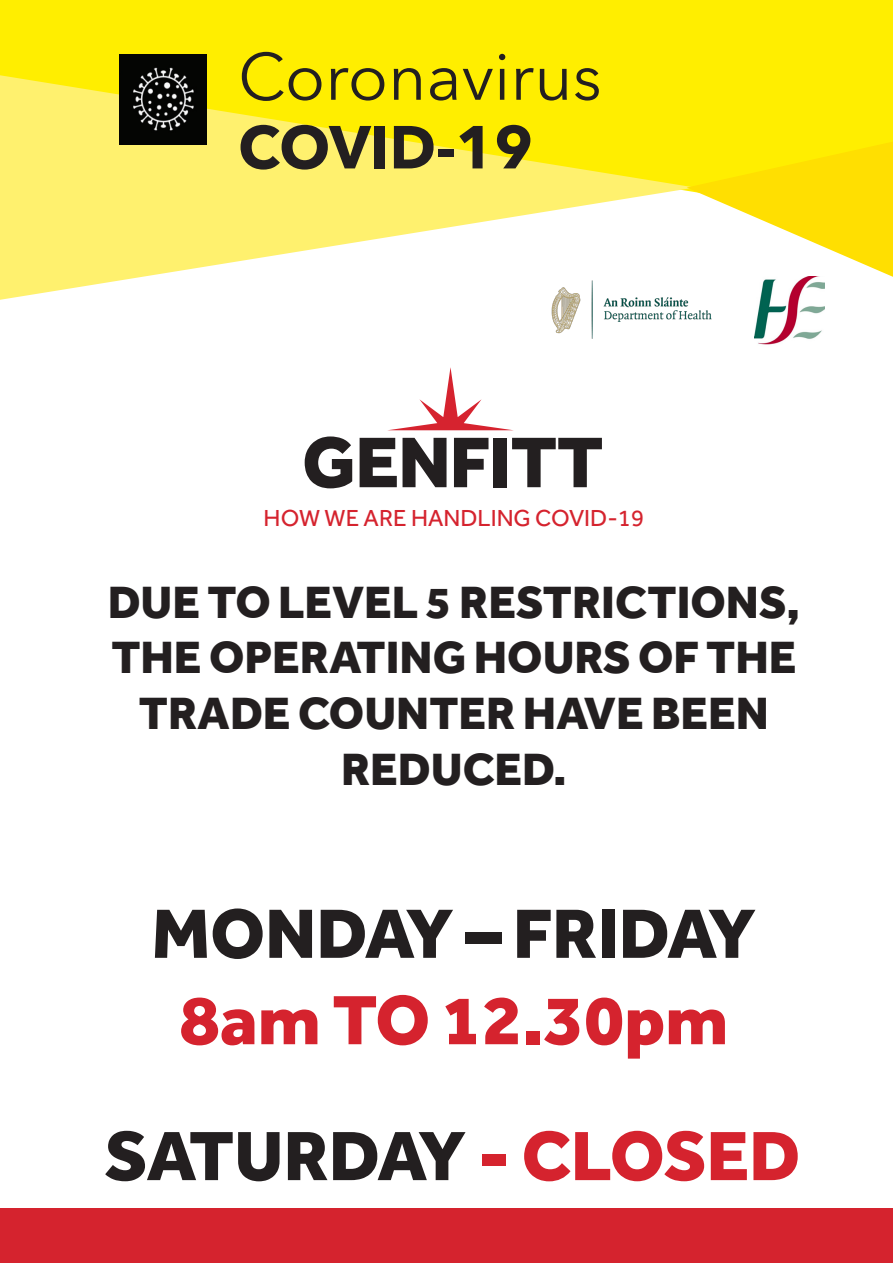
<style>
.page{position:relative;width:893px;height:1263px;background:#fff}
.page>*{position:absolute;margin:0;border:0;box-sizing:border-box;transform-origin:0 0}
.t1{font:800 72px "Effra";color:#231f20}
.t2{font:800 72px "Effra";color:#d5232e}
.t3{font:66px "Avenir Next";color:#231f20}
.t4{font:700 60px "Avenir Next";color:#231f20}
.t5{font:800 46.5px/55.8px "Effra";color:#231f20;text-align:center}
.t6{font:24px "Effra";color:#d5232e}
.s1{color:#d5232e}
</style>
<div class="page">
<img style="left:754px;top:277px;width:71px;height:68px">
<img style="left:551px;top:300px;width:161px;height:39px">
<div style="left:0;top:0;width:893px;height:142px;background:#fe0"></div>
<svg style="left:0;top:75px;width:695px;height:225px;fill:#fff16e"></svg>
<svg style="left:687px;top:142px;width:206px;height:135px"></svg>
<img style="left:119px;top:54px;width:88px;height:91px">
<svg style="left:390px;top:367px;width:121px;height:63px"></svg>
<svg style="left:305px;top:436px;width:47px;height:52px"></svg>
<svg style="left:360px;top:438px;width:37px;height:49px"></svg>
<svg style="left:403px;top:438px;width:43px;height:49px"></svg>
<svg style="left:454px;top:438px;width:34px;height:49px"></svg>
<div style="left:494px;top:438px;width:13px;height:49px;background:#231f20"></div>
<svg style="left:512px;top:438px;width:90px;height:49px"></svg>
<div style="left:0;top:1209px;width:893px;height:54px;background:#d5232e"></div>
<p class="t3" style="left:238px;top:21px;width:365px">Coronavirus</p>
<p class="t4" style="left:238px;top:95px;width:296px">COVID-19</p>
<p class="t6" style="left:264px;top:503px;width:382px">HOW WE ARE HANDLING COVID-19</p>
<p class="t5" style="left:108px;top:573px;width:694px">DUE TO LEVEL 5 RESTRICTIONS,<br>THE OPERATING HOURS OF THE<br>TRADE COUNTER HAVE BEEN</p>
<p class="t5" style="left:341px;top:740px;width:227px">REDUCED.</p>
<p class="t1" style="left:152px;top:889px;width:606px">MONDAY – FRIDAY</p>
<p class="t2" style="left:179px;top:975px;width:550px">8am TO 12.30pm</p>
<p class="t1" style="left:105px;top:1111px;width:697px">SATURDAY <span class="s1">- CLOSED</span></p>
</div>
